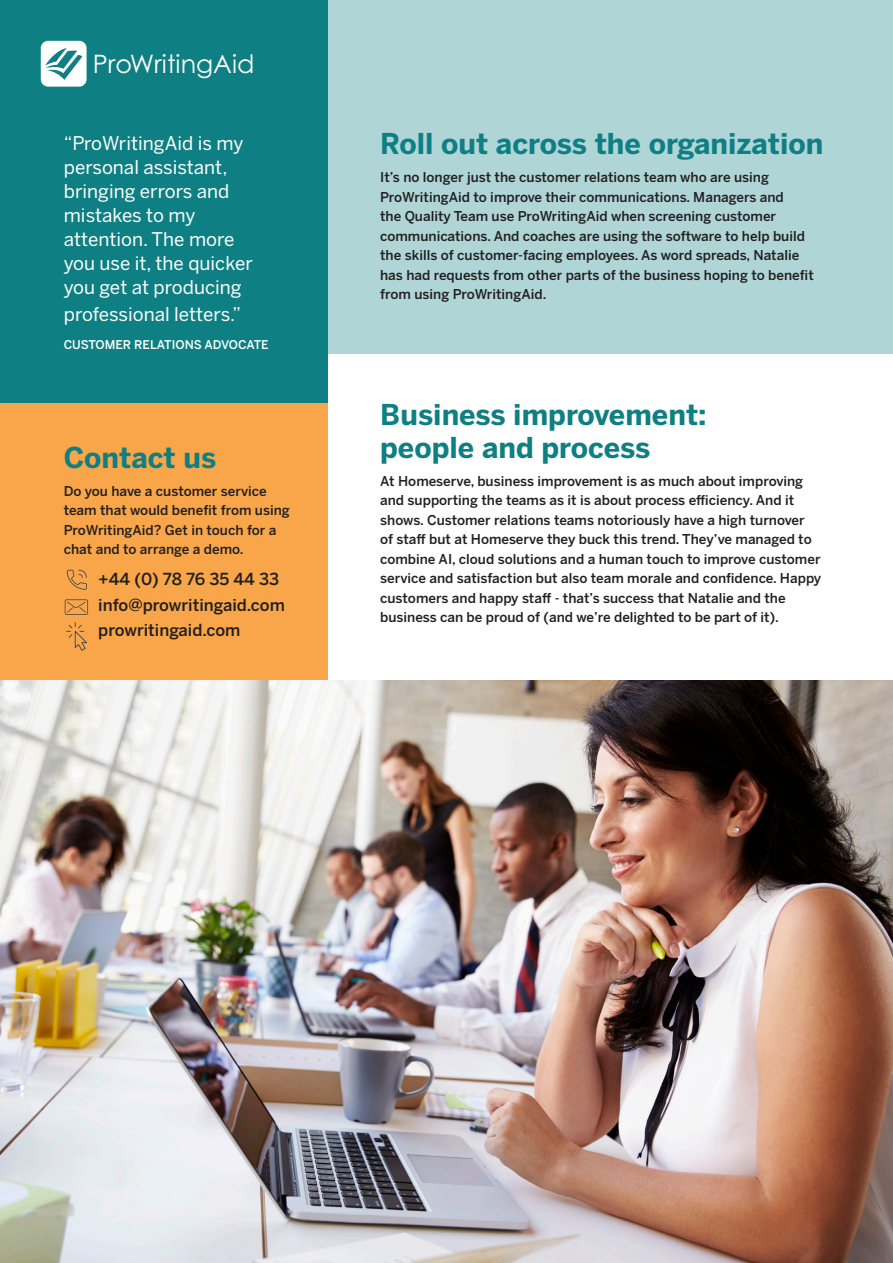
<style>
.page{position:relative;width:893px;height:1263px;background:#fff}
.page>*{position:absolute;margin:0;border:0;box-sizing:border-box;transform-origin:0 0}
.t1{font:700 28.5px/33px "Benton Sans";color:#0e7f83}
.t2{font:25.35px "Century Gothic";color:#fff}
.t3{font:18.75px/24px "Benton Sans";color:#fff}
.t4{font:500 16.5px/25.5px "Benton Sans";color:#231f20}
.t5{font:500 13.5px/19.5px "Benton Sans";color:#231f20}
.t6{font:500 12px "Benton Sans";color:#fff}
</style>
<div class="page">
<div style="left:0;top:261px;width:327px;height:466px;background:#f9a64a"></div>
<div style="left:327px;top:0;width:566px;height:353px;background:#afd5d6"></div>
<div style="left:0;top:0;width:327px;height:402px;background:#0e7f83"></div>
<img style="left:0;top:680px;width:893px;height:583px">
<div style="left:41px;top:41px;width:46px;height:46px;background:#fff;border-radius:7px"></div>
<svg style="left:45px;top:48px;width:37px;height:32px"></svg>
<svg style="left:67px;top:570px;width:20px;height:20px"></svg>
<svg style="left:65px;top:599px;width:23px;height:16px"></svg>
<svg style="left:66px;top:622px;width:21px;height:29px"></svg>
<p class="t2" style="left:93px;top:48px;width:163px">ProWritingAid</p>
<p class="t3" style="left:64px;top:131px;width:191px">“ProWritingAid is my personal assistant, bringing errors and mistakes to my attention. The more you use it, the quicker you get at producing</p>
<p class="t3" style="left:64px;top:302px;width:179px">professional letters.”</p>
<p class="t6" style="left:64px;top:337px;width:206px">CUSTOMER RELATIONS ADVOCATE</p>
<p class="t1" style="left:64px;top:441px;width:154px">Contact us</p>
<p class="t5" style="left:64px;top:481px;width:228px">Do you have a customer service team that would benefit from using<br>ProWritingAid? Get in touch for a chat and to arrange a demo.</p>
<p class="t4" style="left:98px;top:567px;width:188px">+44 (0) 78 76 35 44 33 info@prowritingaid.com prowritingaid.com</p>
<p class="t1" style="left:380px;top:128px;width:445px">Roll out across the organization</p>
<p class="t5" style="left:380px;top:168px;width:435px">It’s no longer just the customer relations team who are using ProWritingAid to improve their communications. Managers and<br>the Quality Team use ProWritingAid when screening customer communications. And coaches are using the software to help build the skills of customer-facing employees. As word spreads, Natalie has had requests from other parts of the business hoping to benefit from using ProWritingAid.</p>
<p class="t1" style="left:380px;top:398px;width:328px">Business improvement: people and process</p>
<p class="t5" style="left:380px;top:471px;width:443px">At Homeserve, business improvement is as much about improving and supporting the teams as it is about process efficiency. And it shows. Customer relations teams notoriously have a high turnover<br>of staff but at Homeserve they buck this trend. They’ve managed to combine AI, cloud solutions and a human touch to improve customer service and satisfaction but also team morale and confidence. Happy customers and happy staff - that’s success that Natalie and the business can be proud of (and we’re delighted to be part of it).</p>
</div>
